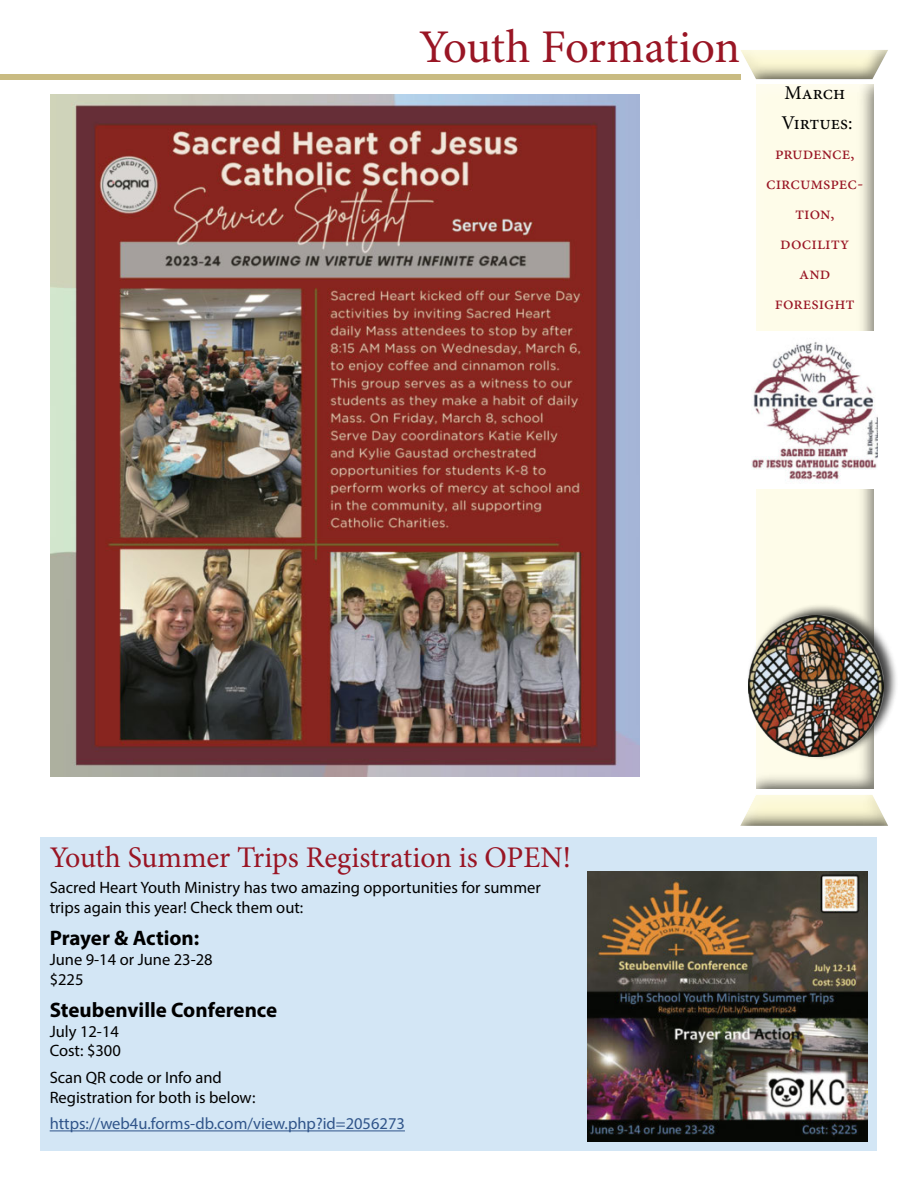
<style>
.page{position:relative;width:918px;height:1188px;background:#fff}
.page>*{position:absolute;margin:0;border:0;box-sizing:border-box;transform-origin:0 0}
.t1{font:46.95px "Minion Pro";color:#991524}
.t2{font:30px "Minion Pro";letter-spacing:-.01em;color:#991524}
.t3{font:700 21px "Myriad Pro";color:#000}
.t4{font:19.5px/30px "Minion Pro";color:#000}
.t5{font:18px/30px "Minion Pro";color:#991524;text-align:center}
.t6{font:16.5px/19.8px "Myriad Pro";color:#000}
.t7{font:16.5px "Myriad Pro";color:#30558a}
</style>
<div class="page">
<div style="left:41px;top:837px;width:837px;height:314px;background:#d3e6f5"></div>
<div style="left:0;top:74px;width:740px;height:6px;background:#c9bb82"></div>
<div style="left:748px;top:78px;width:126px;height:713px;background:#000;opacity:.75"></div>
<div style="left:738px;top:48px;width:150px;height:31px;background:#000;opacity:.75"></div>
<div style="left:746px;top:603px;width:153px;height:157px;background:#000;opacity:.75"></div>
<img style="left:748px;top:616px;width:136px;height:141px">
<div style="left:738px;top:792px;width:150px;height:34px;background:#000;opacity:.75"></div>
<img style="left:752px;top:331px;width:126px;height:158px">
<hr style="left:50px;top:1130px;width:355px;height:1px;background:#30558a">
<img style="left:588px;top:872px;width:279px;height:270px">
<img style="left:51px;top:95px;width:588px;height:681px">
<h1 class="t1" style="left:419px;top:16px;width:322px">Youth Formation</h1>
<p class="t4" style="left:782px;top:78px;width:72px">March<br>Virtues:</p>
<p class="t5" style="left:766px;top:138px;width:99px">prudence, circumspec&shy;tion, docility and foresight</p>
<h2 class="t2" style="left:50px;top:837px;width:523px">Youth Summer Trips Registration is OPEN!</h2>
<p class="t6" style="left:50px;top:878px;width:493px">Sacred Heart Youth Ministry has two amazing opportunities for summer trips again this year! Check them out:</p>
<p class="t3" style="left:50px;top:924px;width:151px">Prayer &amp; Action:</p>
<p class="t6" style="left:50px;top:949px;width:165px">June 9-14 or June 23-28 $225</p>
<p class="t3" style="left:50px;top:996px;width:229px">Steubenville Conference</p>
<p class="t6" style="left:50px;top:1021px;width:73px">July 12-14<br>Cost: $300</p>
<p class="t6" style="left:50px;top:1067px;width:207px">Scan QR code or Info and<br>Registration for both is below:</p>
<p class="t7" style="left:50px;top:1114px;width:357px">https://web4u.forms-db.com/view.php?id=2056273</p>
</div>
